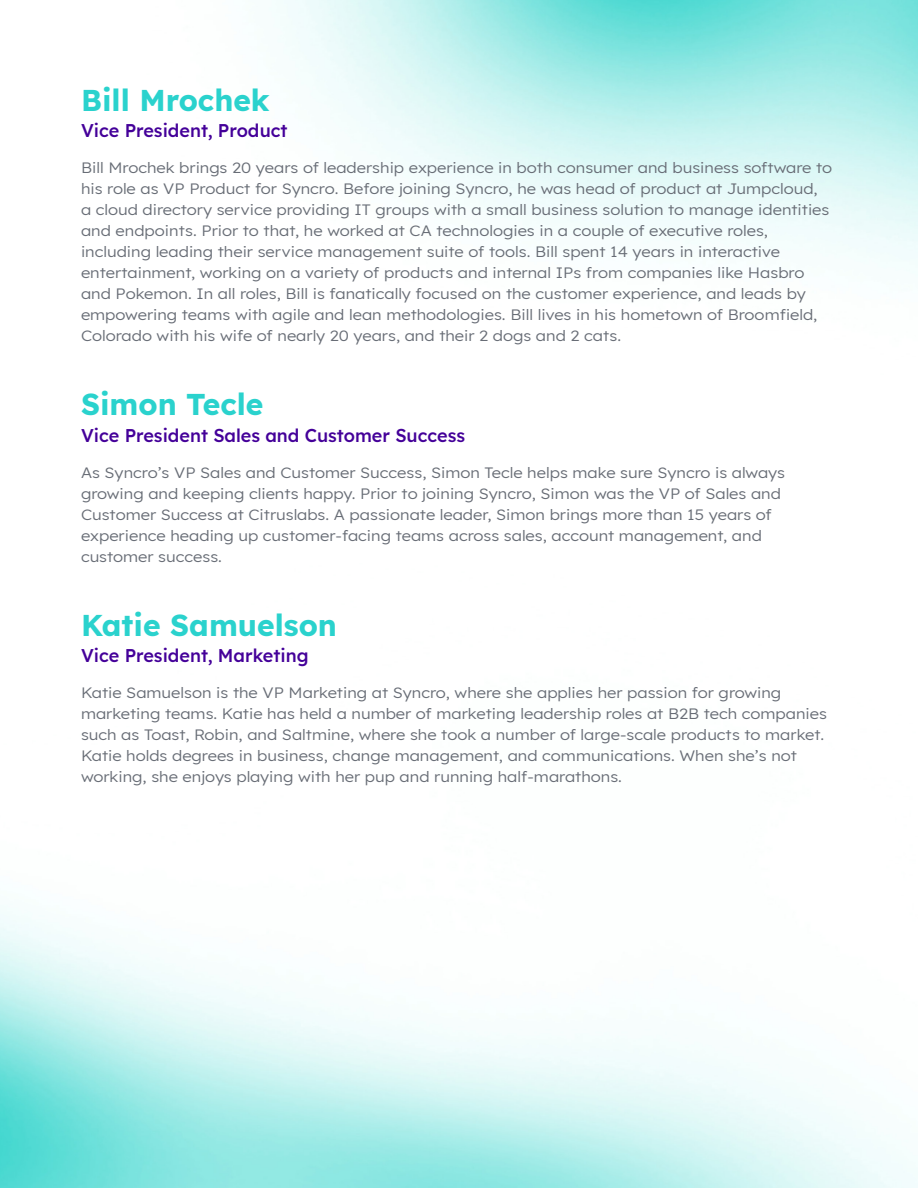
<style>
.page{position:relative;width:918px;height:1188px;background:#fff}
.page>*{position:absolute;margin:0;border:0;box-sizing:border-box;transform-origin:0 0}
.Heading_1{font:700 30px "Lexend";color:#2ad2cd}
.Heading_2{font:500 18px "Lexend";color:#409}
.Body_Text{font:300 15px/21px "Lexend";color:#686d76;scale:1.1 1}
</style>
<div class="page">
<img style="left:0;top:0;width:918px;height:1188px">
<p class="Heading_1" style="left:81px;top:77px;width:190px">Bill Mrochek</p>
<p class="Heading_2" style="left:81px;top:117px;width:208px">Vice President, Product</p>
<p class="Body_Text" style="left:81px;top:157px;width:684px">Bill Mrochek brings 20 years of leadership experience in both consumer and business software to his role as VP Product for Syncro. Before joining Syncro, he was head of product at Jumpcloud,<br>a cloud directory service providing IT groups with a small business solution to manage identities and endpoints. Prior to that, he worked at CA technologies in a couple of executive roles, including leading their service management suite of tools. Bill spent 14 years in interactive entertainment, working on a variety of products and internal IPs from companies like Hasbro and Pokemon. In all roles, Bill is fanatically focused on the customer experience, and leads by empowering teams with agile and lean methodologies. Bill lives in his hometown of Broomfield, Colorado with his wife of nearly 20 years, and their 2 dogs and 2 cats.</p>
<p class="Heading_1" style="left:81px;top:381px;width:184px">Simon Tecle</p>
<p class="Heading_2" style="left:81px;top:422px;width:386px">Vice President Sales and Customer Success</p>
<p class="Body_Text" style="left:81px;top:461px;width:641px">As Syncro’s VP Sales and Customer Success, Simon Tecle helps make sure Syncro is always growing and keeping clients happy. Prior to joining Syncro, Simon was the VP of Sales and Customer Success at Citruslabs. A passionate leader, Simon brings more than 15 years of experience heading up customer-facing teams across sales, account management, and customer success.</p>
<p class="Heading_1" style="left:81px;top:601px;width:258px">Katie Samuelson</p>
<p class="Heading_2" style="left:81px;top:642px;width:229px">Vice President, Marketing</p>
<p class="Body_Text" style="left:81px;top:681px;width:680px">Katie Samuelson is the VP Marketing at Syncro, where she applies her passion for growing marketing teams. Katie has held a number of marketing leadership roles at B2B tech companies such as Toast, Robin, and Saltmine, where she took a number of large-scale products to market.<br>Katie holds degrees in business, change management, and communications. When she’s not working, she enjoys playing with her pup and running half-marathons.</p>
</div>
